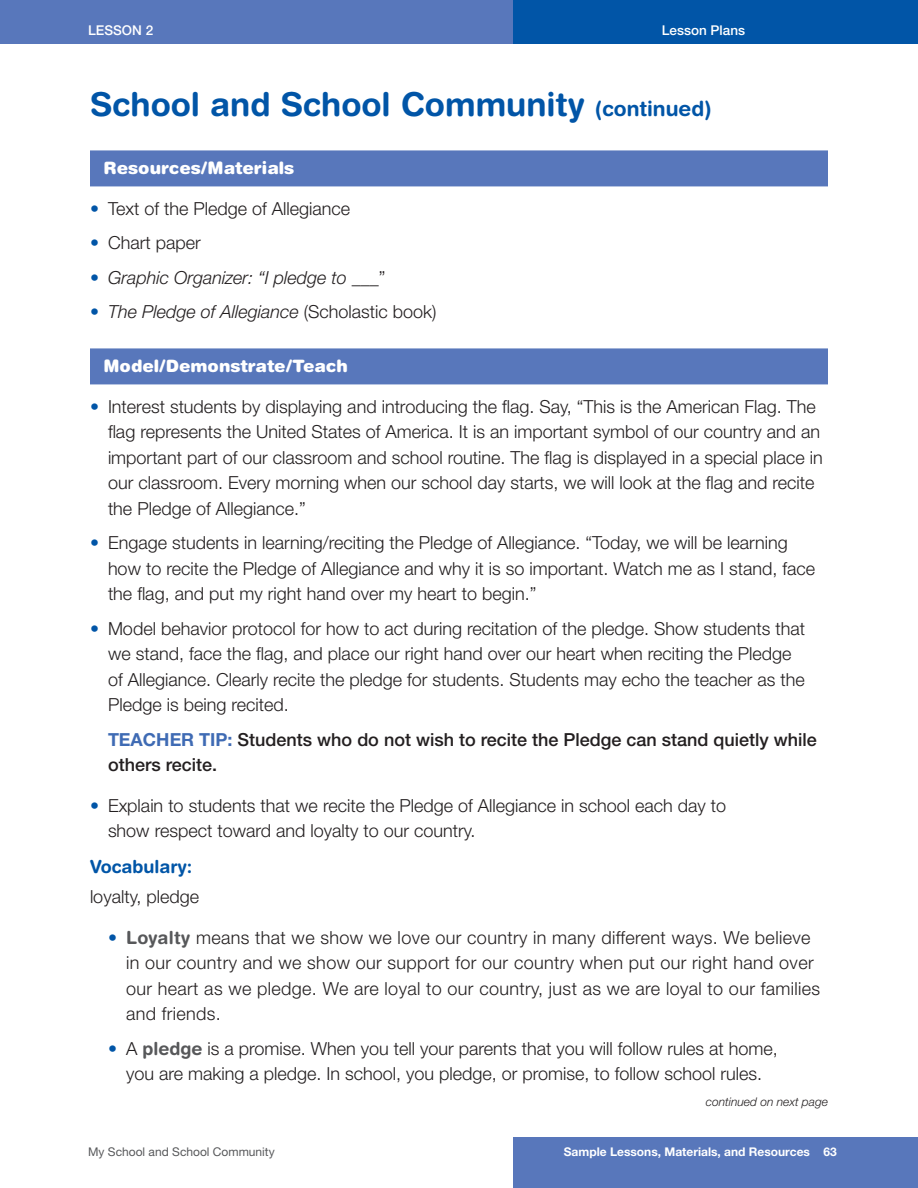
<style>
.page{position:relative;width:918px;height:1188px;background:#fff}
.page>*{position:absolute;margin:0;border:0;box-sizing:border-box;transform-origin:0 0}
.head_bold_22_24_blue{font:700 33px "Helvetica Rounded";color:#0155a7}
.paragraphs_12_17_lig{font:300 18px/25.5px "Helvetica Neue LT Std";color:#231f20}
.paragraphs_12_17_lig-2{font:300 18px/25.5px "Helvetica Neue LT Std";letter-spacing:.02em;color:#231f20}
.note_to_teachers_med{font:500 18px/25.5px "Helvetica Neue LT Std";color:#231f20}
.t1{font:italic 300 18px "Helvetica Neue LT Std";color:#231f20}
.lesson_plan_subhead{font:700 18px "Helvetica Rounded";color:#0155a7}
.lesson_plan_bar_head{font:900 17.1px "Helvetica Rounded";color:#fff}
.special_page_header{font:500 13.5px "Helvetica Neue LT Std";color:#fff}
.t2{font:700 12px "Helvetica Neue LT Std";color:#fff}
.t3{font:12px "Helvetica Neue LT Std";color:#57585a}
.continued_on_next_pa{font:italic 300 12px "Helvetica Neue LT Std";color:#231f20}
.s1{font-size:21px}
.s2{color:#0155a7}
.s3{font-style:normal;color:#0155a7}
.s4{font-style:normal}
.s5{font-weight:700;color:#3f6bb4}
.s6{font-family:"Helvetica Rounded";font-weight:700;color:#57585a}
</style>
<div class="page">
<div style="left:0;top:0;width:513px;height:43px;background:#5877bb"></div>
<div style="left:513px;top:0;width:405px;height:43px;background:#0155a7"></div>
<div style="left:513px;top:1138px;width:405px;height:50px;background:#5877bb"></div>
<div style="left:90px;top:150px;width:738px;height:36px;background:#5877bb"></div>
<div style="left:90px;top:348px;width:738px;height:36px;background:#5877bb"></div>
<p class="special_page_header" style="left:88px;top:22px;width:67px">LESSON 2</p>
<p class="special_page_header" style="left:662px;top:22px;width:85px">Lesson Plans</p>
<p class="head_bold_22_24_blue" style="left:90px;top:84px;width:623px">School and School Community <span class="s1">(continued)</span></p>
<p class="lesson_plan_bar_head" style="left:104px;top:157px;width:192px">Resources/Materials</p>
<p class="paragraphs_12_17_lig" style="left:90px;top:195px;width:262px"><span class="s2">•</span> Text of the Pledge of Allegiance</p>
<p class="paragraphs_12_17_lig" style="left:90px;top:230px;width:112px"><span class="s2">•</span> Chart paper</p>
<p class="t1" style="left:90px;top:267px;width:297px"><span class="s3">•</span> Graphic Organizer: “I pledge to <span class="s4">___”</span></p>
<p class="t1" style="left:90px;top:301px;width:348px"><span class="s3">•</span> The Pledge of Allegiance <span class="s4">(Scholastic book)</span></p>
<p class="lesson_plan_bar_head" style="left:104px;top:355px;width:246px">Model/Demonstrate/Teach</p>
<p class="paragraphs_12_17_lig" style="left:108px;top:393px;width:716px;text-indent:-18px"><span class="s2">•</span> Interest students by displaying and introducing the flag. Say, “This is the American Flag. The flag represents the United States of America. It is an important symbol of our country and an important part of our classroom and school routine. The flag is displayed in a special place in our classroom. Every morning when our school day starts, we will look at the flag and recite the Pledge of Allegiance.”</p>
<p class="paragraphs_12_17_lig" style="left:108px;top:530px;width:709px;text-indent:-18px"><span class="s2">•</span> Engage students in learning/reciting the Pledge of Allegiance. “Today, we will be learning how to recite the Pledge of Allegiance and why it is so important. Watch me as I stand, face the flag, and put my right hand over my heart to begin.”</p>
<p class="paragraphs_12_17_lig" style="left:108px;top:615px;width:699px;text-indent:-18px"><span class="s2">•</span> Model behavior protocol for how to act during recitation of the pledge. Show students that we stand, face the flag, and place our right hand over our heart when reciting the Pledge of Allegiance. Clearly recite the pledge for students. Students may echo the teacher as the Pledge is being recited.</p>
<p class="note_to_teachers_med" style="left:108px;top:727px;width:710px"><span class="s5">TEACHER TIP:</span> Students who do not wish to recite the Pledge can stand quietly while others recite.</p>
<p class="paragraphs_12_17_lig" style="left:108px;top:792px;width:620px;text-indent:-18px"><span class="s2">•</span> Explain to students that we recite the Pledge of Allegiance in school each day to show respect toward and loyalty to our country.</p>
<p class="lesson_plan_subhead" style="left:90px;top:856px;width:104px">Vocabulary:</p>
<p class="paragraphs_12_17_lig" style="left:90px;top:884px;width:111px">loyalty, pledge</p>
<p class="paragraphs_12_17_lig-2" style="left:126px;top:924px;width:696px;text-indent:-18px"><span class="s2">•</span> <span class="s6">Loyalty</span> means that we show we love our country in many different ways. We believe in our country and we show our support for our country when put our right hand over our heart as we pledge. We are loyal to our country, just as we are loyal to our families and friends.</p>
<p class="paragraphs_12_17_lig" style="left:108px;top:1035px;width:671px;text-align:center"><span class="s2">•</span> A <span class="s6">pledge</span> is a promise. When you tell your parents that you will follow rules at home, you are making a pledge. In school, you pledge, or promise, to follow school rules.</p>
<p class="continued_on_next_pa" style="left:706px;top:1095px;width:124px">continued on next page</p>
<p class="t3" style="left:88px;top:1145px;width:188px">My School and School Community</p>
<p class="t2" style="left:564px;top:1144px;width:248px">Sample Lessons, Materials, and Resources</p>
<p class="t2" style="left:667px;top:1144px;width:171px">The Planning Framework 63</p>
</div>
